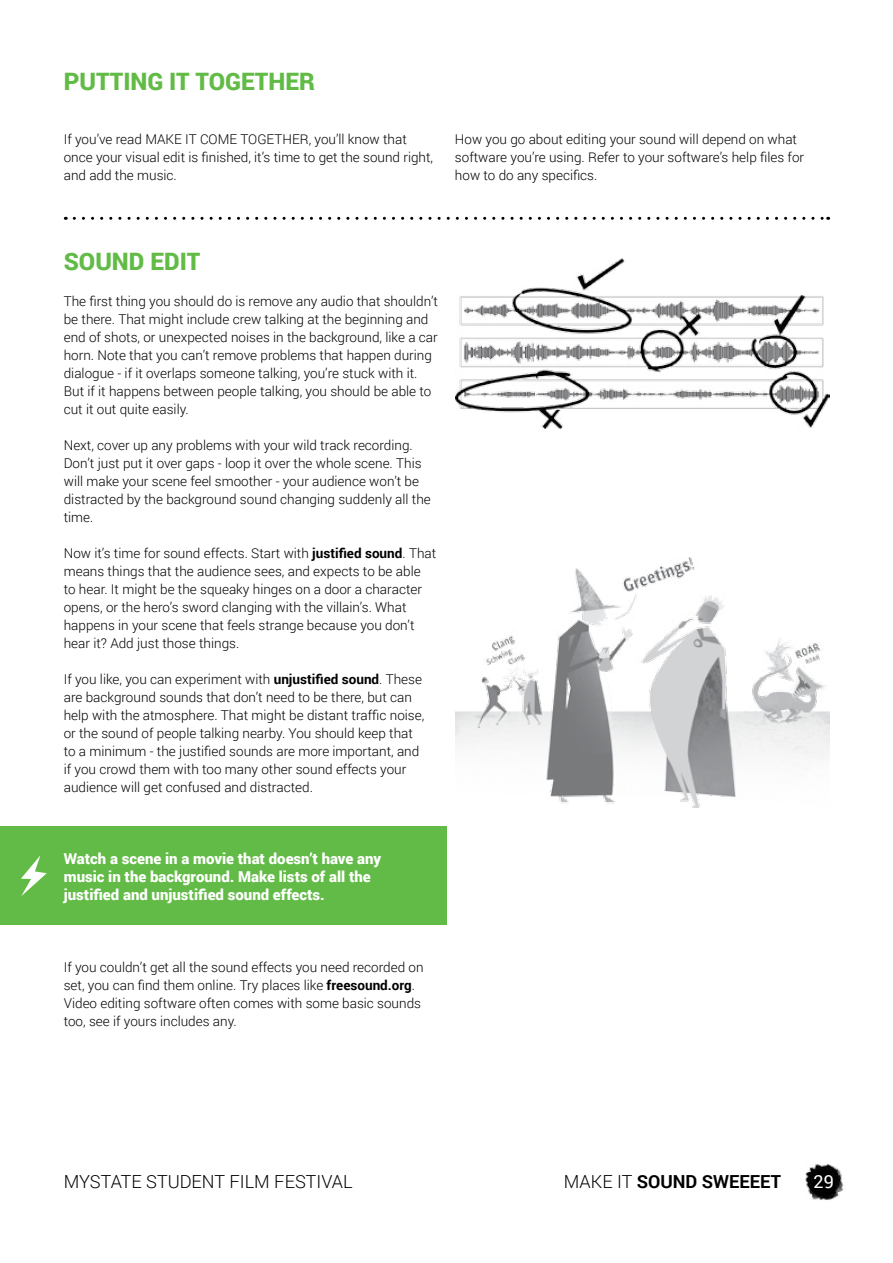
<style>
.page{position:relative;width:893px;height:1263px;background:#fff}
.page>*{position:absolute;margin:0;border:0;box-sizing:border-box;transform-origin:0 0}
.t1{font:900 24px "Roboto";color:#62bb46}
.t2{font:300 18px "Roboto";color:#000}
.t3{font:700 18px "Roboto";color:#000}
.t4{font:18px "Roboto";color:#fff}
.t5{font:900 15px/18px "Roboto";color:#fff}
.t6{font:300 13.5px/18px "Roboto";color:#000}
.s1{font-weight:700}
.s2{font-weight:300}
</style>
<div class="page">
<img style="left:805px;top:1164px;width:39px;height:36px">
<div style="left:0;top:827px;width:446px;height:98px;background:#62bb46"></div>
<svg style="left:21px;top:855px;width:26px;height:41px"></svg>
<svg style="left:74px;top:217px;width:755px;height:3px"></svg>
<img style="left:455px;top:259px;width:374px;height:169px">
<img style="left:455px;top:557px;width:374px;height:250px">
<h1 class="t1" style="left:64px;top:65px;width:253px">PUTTING IT TOGETHER</h1>
<p class="t6" style="left:64px;top:130px;width:371px">If you’ve read MAKE IT COME TOGETHER, you’ll know that once your visual edit is finished, it’s time to get the sound right, and add the music.</p>
<p class="t6" style="left:455px;top:130px;width:351px">How you go about editing your sound will depend on what software you’re using. Refer to your software’s help files for how to do any specifics.</p>
<h1 class="t1" style="left:64px;top:245px;width:138px">SOUND EDIT</h1>
<p class="t6" style="left:64px;top:292px;width:376px">The first thing you should do is remove any audio that shouldn’t be there. That might include crew talking at the beginning and end of shots, or unexpected noises in the background, like a car horn. Note that you can’t remove problems that happen during dialogue - if it overlaps someone talking, you’re stuck with it.<br>But if it happens between people talking, you should be able to cut it out quite easily.</p>
<p class="t6" style="left:64px;top:436px;width:369px">Next, cover up any problems with your wild track recording.<br>Don’t just put it over gaps - loop it over the whole scene. This will make your scene feel smoother - your audience won’t be distracted by the background sound changing suddenly all the time.</p>
<p class="t6" style="left:64px;top:544px;width:374px">Now it’s time for sound effects. Start with <span class="s1">justified sound</span>. That means things that the audience sees, and expects to be able<br>to hear. It might be the squeaky hinges on a door a character opens, or the hero’s sword clanging with the villain’s. What happens in your scene that feels strange because you don’t hear it? Add just those things.</p>
<p class="t6" style="left:64px;top:670px;width:362px">If you like, you can experiment with <span class="s1">unjustified sound</span>. These are background sounds that don’t need to be there, but can help with the atmosphere. That might be distant traffic noise, or the sound of people talking nearby. You should keep that to a minimum - the justified sounds are more important, and if you crowd them with too many other sound effects your audience will get confused and distracted.</p>
<p class="t5" style="left:64px;top:849px;width:319px">Watch a scene in a movie that doesn’t have any music in the background. Make lists of all the justified and unjustified sound effects.</p>
<p class="t6" style="left:64px;top:958px;width:361px">If you couldn’t get all the sound effects you need recorded on set, you can find them online. Try places like <span class="s1">freesound.org</span>.<br>Video editing software often comes with some basic sounds too, see if yours includes any.</p>
<h2 class="t2" style="left:64px;top:1169px;width:290px">MYSTATE STUDENT FILM FESTIVAL</h2>
<h2 class="t3" style="left:564px;top:1169px;width:219px"><span class="s2">MAKE IT</span> SOUND SWEEEET</h2>
<h2 class="t4" style="left:814px;top:1169px;width:22px">29</h2>
</div>
